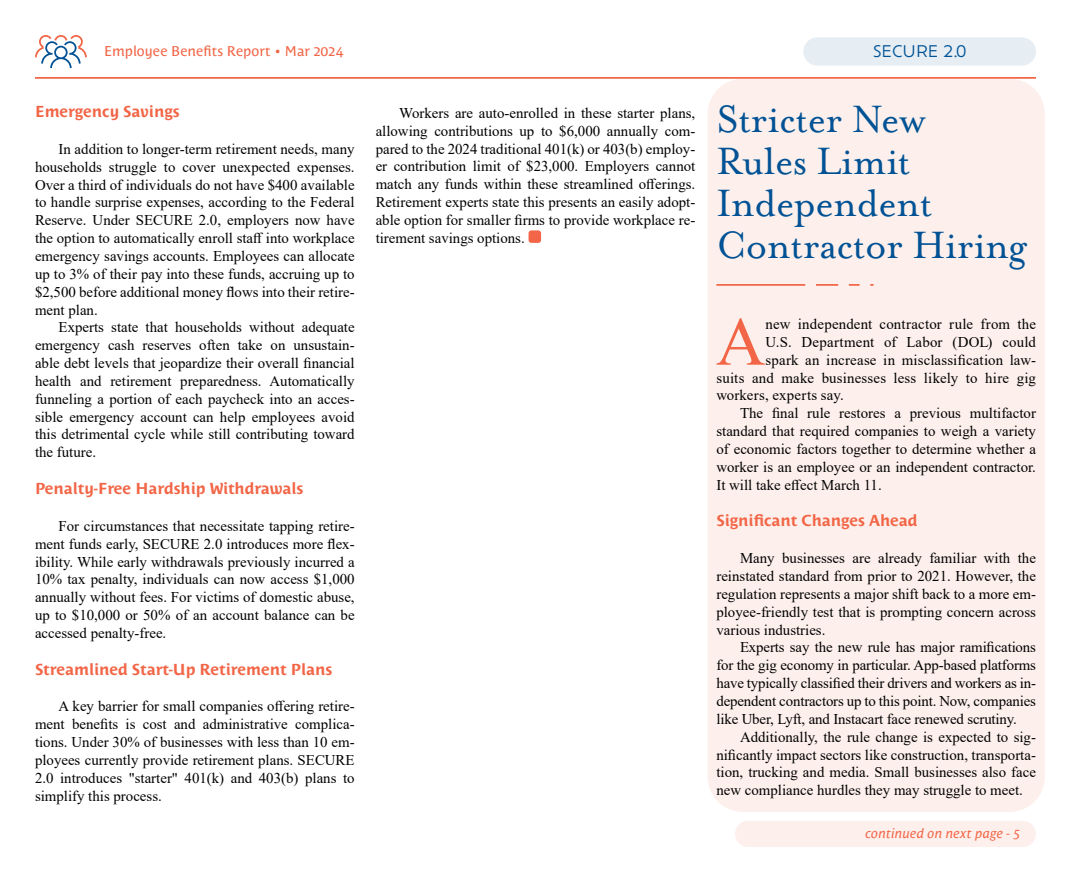
<style>
.page{position:relative;width:1071px;height:882px;background:#fff}
.page>*{position:absolute;margin:0;border:0;box-sizing:border-box;transform-origin:0 0}
.t1{font:68.77px "Times New Roman";color:#f26647}
.t2{font:43.75px/42px "Mrs Eaves OT";letter-spacing:-.01em;color:#005295}
.t3{font:700 15.75px "Costa Std";color:#f26647}
.t4{font:15.75px "Ofelia Text";color:#005295}
.t5{font:14.88px/17.8px "Times New Roman";color:#000;text-align:justify}
.t6{font:14px "Costa Std";letter-spacing:.005em;color:#f26647}
.t7{font:italic 13.12px "Costa Std";letter-spacing:.01em;color:#f26647}
</style>
<div class="page">
<div style="left:708px;top:79px;width:337px;height:733px;background:#fdf0ec;border-radius:35px"></div>
<hr style="left:716px;top:284px;width:89px;height:2px;background:#f26647">
<hr style="left:816px;top:284px;width:22px;height:2px;background:#f26647">
<svg style="left:849px;top:284px;width:11px;height:2px"></svg>
<div style="left:803px;top:37px;width:233px;height:29px;background:#e6eef4;border-radius:14px"></div>
<svg style="left:35px;top:35px;width:52px;height:33px"></svg>
<hr style="left:35px;top:77px;width:1001px;height:2px;background:#f26647">
<div style="left:529px;top:230px;width:12px;height:13px;background:#f26647;border-radius:3px"></div>
<div style="left:735px;top:821px;width:301px;height:26px;background:#fdf0ec;border-radius:13px"></div>
<p class="t6" style="left:104px;top:43px;width:240px">Employee Benefits Report • Mar 2024</p>
<p class="t4" style="left:873px;top:40px;width:95px">SECURE 2.0</p>
<p class="t3" style="left:35px;top:102px;width:146px">Emergency Savings</p>
<p class="t5" style="left:35px;top:140px;width:321px;text-indent:24px">In addition to longer-term retirement needs, many households struggle to cover unexpected expenses.<br>Over a third of individuals do not have $400 available to handle surprise expenses, according to the Federal Reserve. Under SECURE 2.0, employers now have the option to automatically enroll staff into workplace emergency savings accounts. Employees can allocate up to 3% of their pay into these funds, accruing up to $2,500 before additional money flows into their retire&shy;ment plan.</p>
<p class="t5" style="left:35px;top:318px;width:321px;text-indent:24px">Experts state that households without adequate emergency cash reserves often take on unsustain&shy;able debt levels that jeopardize their overall financial health and retirement preparedness. Automatically funneling a portion of each paycheck into an acces&shy;sible emergency account can help employees avoid this detrimental cycle while still contributing toward the future.</p>
<p class="t3" style="left:35px;top:479px;width:270px">Penalty-Free Hardship Withdrawals</p>
<p class="t5" style="left:35px;top:516px;width:321px;text-indent:24px">For circumstances that necessitate tapping retire&shy;ment funds early, SECURE 2.0 introduces more flex&shy;ibility. While early withdrawals previously incurred a 10% tax penalty, individuals can now access $1,000 annually without fees. For victims of domestic abuse, up to $10,000 or 50% of an account balance can be accessed penalty-free.</p>
<p class="t3" style="left:35px;top:660px;width:299px">Streamlined Start-Up Retirement Plans</p>
<p class="t5" style="left:35px;top:697px;width:321px;text-indent:24px">A key barrier for small companies offering retire&shy;ment benefits is cost and administrative complica&shy;tions. Under 30% of businesses with less than 10 em&shy;ployees currently provide retirement plans. SECURE 2.0 introduces "starter" 401(k) and 403(b) plans to simplify this process.</p>
<p class="t5" style="left:376px;top:104px;width:321px;text-indent:24px">Workers are auto-enrolled in these starter plans, allowing contributions up to $6,000 annually com&shy;pared to the 2024 traditional 401(k) or 403(b) employ&shy;er contribution limit of $23,000. Employers cannot match any funds within these streamlined offerings.<br>Retirement experts state this presents an easily adopt&shy;able option for smaller firms to provide workplace re&shy;tirement savings options.</p>
<h2 class="t2" style="left:716px;top:98px;width:312px">Stricter New<br>Rules Limit<br>Independent<br>Contractor Hiring</h2>
<h1 class="t1" style="left:716px;top:293px;width:51px">A</h1>
<p class="t5" style="left:766px;top:315px;width:272px">new independent contractor rule from the</p>
<p class="t5" style="left:766px;top:332px;width:272px">U.S. Department of Labor (DOL) could</p>
<p class="t5" style="left:766px;top:350px;width:272px">spark an increase in misclassification law-</p>
<p class="t5" style="left:716px;top:368px;width:321px">suits and make businesses less likely to hire gig</p>
<p class="t5" style="left:716px;top:386px;width:129px">workers, experts say.</p>
<p class="t5" style="left:740px;top:404px;width:297px">The final rule restores a previous multifactor</p>
<p class="t5" style="left:716px;top:422px;width:321px">standard that required companies to weigh a variety</p>
<p class="t5" style="left:716px;top:440px;width:321px">of economic factors together to determine whether a</p>
<p class="t5" style="left:716px;top:457px;width:321px">worker is an employee or an independent contractor.</p>
<p class="t5" style="left:716px;top:475px;width:167px">It will take effect March 11.</p>
<p class="t3" style="left:716px;top:512px;width:203px">Significant Changes Ahead</p>
<p class="t5" style="left:716px;top:549px;width:321px;text-indent:24px">Many businesses are already familiar with the reinstated standard from prior to 2021. However, the regulation represents a major shift back to a more em&shy;ployee-friendly test that is prompting concern across various industries.</p>
<p class="t5" style="left:716px;top:638px;width:321px;text-indent:24px">Experts say the new rule has major ramifications for the gig economy in particular. App-based platforms have typically classified their drivers and workers as in&shy;dependent contractors up to this point. Now, companies like Uber, Lyft, and Instacart face renewed scrutiny.</p>
<p class="t5" style="left:716px;top:727px;width:321px;text-indent:24px">Additionally, the rule change is expected to sig&shy;nificantly impact sectors like construction, transporta&shy;tion, trucking and media. Small businesses also face new compliance hurdles they may struggle to meet.</p>
<p class="t7" style="left:865px;top:826px;width:156px">continued on next page - 5</p>
</div>
